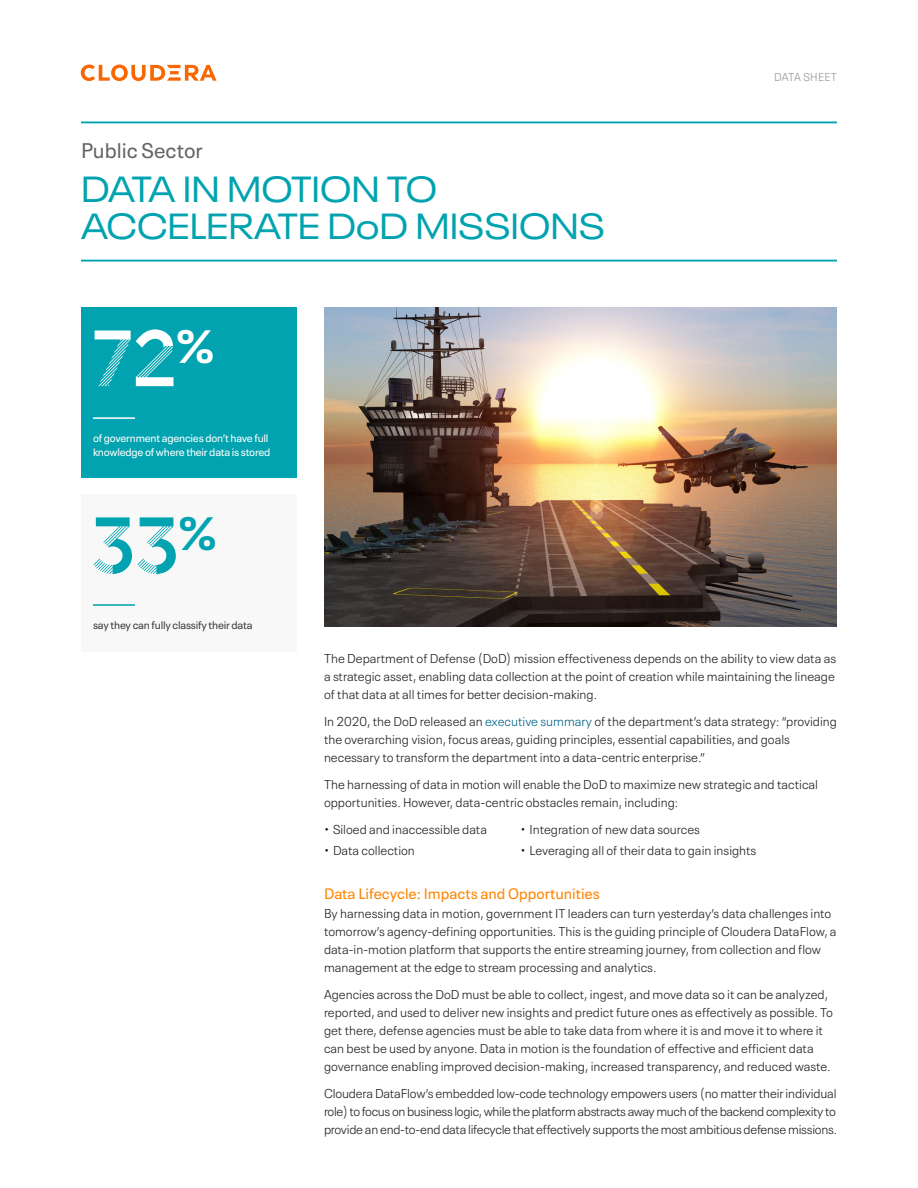
<style>
.page{position:relative;width:918px;height:1188px;background:#fff}
.page>*{position:absolute;margin:0;border:0;box-sizing:border-box;transform-origin:0 0}
.t1{font:79.5px "Cloudera Display O 100 Striped";color:#fff}
.t2{font:79.5px "Cloudera Display O 100 Striped";color:#00a3af}
.t3{font:expanded 36px/37.5px "Neue Plak";color:#00a3af}
.t4{font:21px "Neue Plak Text";color:#646464}
.t5{font:15px "Neue Plak Text";color:#ff8400}
.t6{font:300 12.75px/18px "Neue Plak Text";color:#231f20}
.t7{font:300 11.25px "Neue Plak Text";letter-spacing:.025em;color:#969696}
.t8{font:10.8px/13.5px "Neue Plak Text";letter-spacing:-.02em;color:#fff}
.t9{font:10.8px "Neue Plak Text";letter-spacing:-.02em;color:#3c3c3c}
.s1{color:#006488}
</style>
<div class="page">
<svg style="left:81px;top:65px;width:136px;height:16px"></svg>
<hr style="left:81px;top:121px;width:756px;height:2px;background:#00a3af">
<hr style="left:81px;top:260px;width:756px;height:2px;background:#00a3af">
<div style="left:81px;top:308px;width:216px;height:170px;background:#00a3af"></div>
<hr style="left:93px;top:417px;width:42px;height:2px;background:#fff">
<div style="left:81px;top:494px;width:216px;height:158px;background:#f8f8f8"></div>
<hr style="left:93px;top:604px;width:42px;height:2px;background:#00a3af">
<img style="left:324px;top:308px;width:513px;height:318px">
<h3 class="t4" style="left:81px;top:134px;width:123px">Public Sector</h3>
<h2 class="t3" style="left:81px;top:167px;width:525px">DATA IN MOTION TO<br>ACCELERATE DoD MISSIONS</h2>
<h1 class="t1" style="left:92px;top:315px;width:124px">72<sup>%</sup></h1>
<p class="t8" style="left:93px;top:431px;width:179px">of government agencies don’t have full knowledge of where their data is stored</p>
<h1 class="t2" style="left:92px;top:502px;width:126px">33<sup>%</sup></h1>
<p class="t9" style="left:93px;top:617px;width:161px">say they can fully classify their data</p>
<p class="t7" style="left:774px;top:68px;width:64px">DATA SHEET</p>
<p class="t6" style="left:324px;top:648px;width:514px;text-align:justify">The Department of Defense (DoD) mission effectiveness depends on the ability to view data as a strategic asset, enabling data collection at the point of creation while maintaining the lineage of that data at all times for better decision-making.</p>
<p class="t6" style="left:324px;top:711px;width:515px">In 2020, the DoD released an <span class="s1">executive summary</span> of the department’s data strategy: “providing the overarching vision, focus areas, guiding principles, essential capabilities, and goals necessary to transform the department into a data-centric enterprise.”</p>
<p class="t6" style="left:324px;top:774px;width:496px">The harnessing of data in motion will enable the DoD to maximize new strategic and tactical opportunities. However, data-centric obstacles remain, including:</p>
<p class="t6" style="left:324px;top:819px;width:165px">• Siloed and inaccessible data</p>
<p class="t6" style="left:324px;top:840px;width:92px">• Data collection</p>
<p class="t6" style="left:521px;top:819px;width:181px">• Integration of new data sources</p>
<p class="t6" style="left:521px;top:840px;width:237px">• Leveraging all of their data to gain insights</p>
<p class="t5" style="left:324px;top:881px;width:277px">Data Lifecycle: Impacts and Opportunities</p>
<p class="t6" style="left:324px;top:903px;width:514px">By harnessing data in motion, government IT leaders can turn yesterday’s data challenges into tomorrow’s agency-defining opportunities. This is the guiding principle of Cloudera DataFlow, a data-in-motion platform that supports the entire streaming journey, from collection and flow management at the edge to stream processing and analytics.</p>
<p class="t6" style="left:324px;top:984px;width:510px">Agencies across the DoD must be able to collect, ingest, and move data so it can be analyzed, reported, and used to deliver new insights and predict future ones as effectively as possible. To get there, defense agencies must be able to take data from where it is and move it to where it can best be used by anyone. Data in motion is the foundation of effective and efficient data governance enabling improved decision-making, increased transparency, and reduced waste.</p>
<p class="t6" style="left:324px;top:1083px;width:515px;text-align:justify">Cloudera DataFlow’s embedded low-code technology empowers users (no matter their individual role) to focus on business logic, while the platform abstracts away much of the backend complexity to provide an end-to-end data lifecycle that effectively supports the most ambitious defense missions.</p>
</div>
